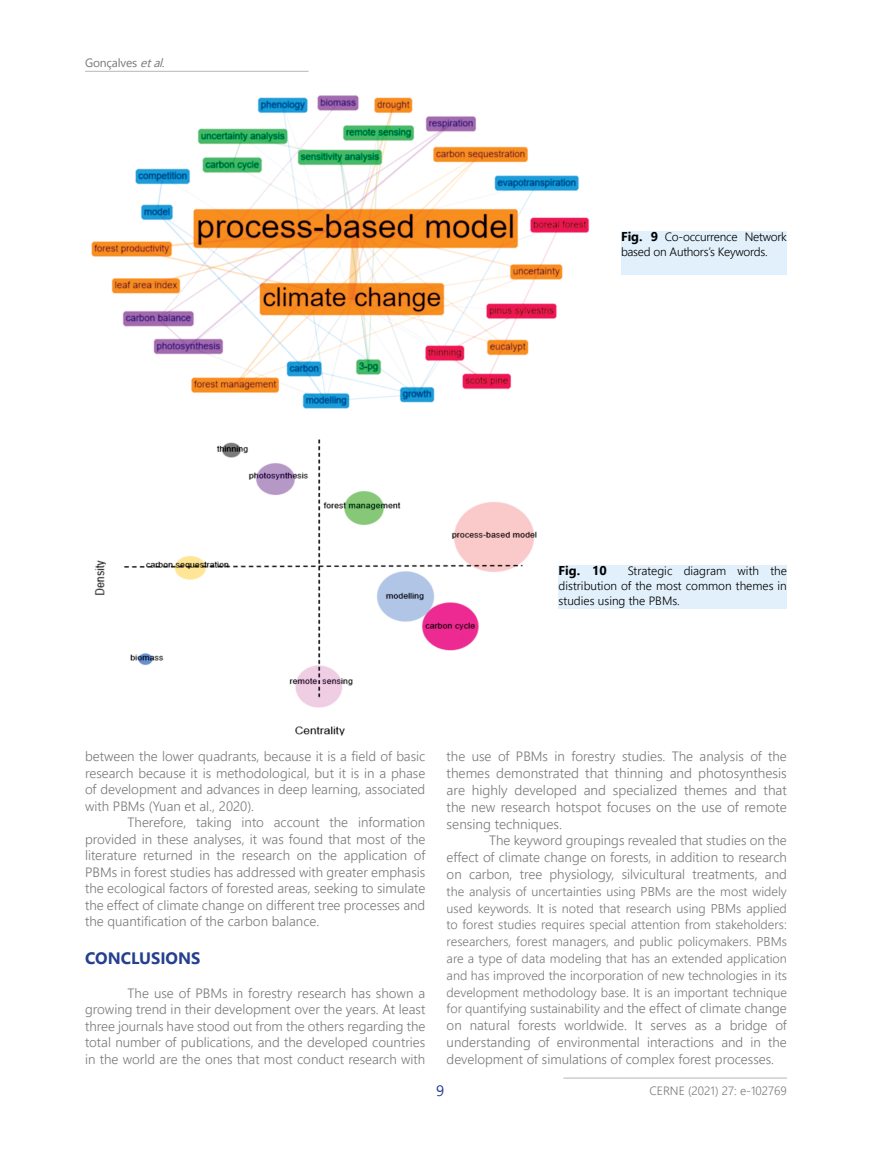
<style>
.page{position:relative;width:872px;height:1149px;background:#fff}
.page>*{position:absolute;margin:0;border:0;box-sizing:border-box;transform-origin:0 0}
.t1{font:700 16.5px "Nirmala UI";color:#25408f}
.t2{font:15px "Nirmala UI";color:#25408f}
.t3{font:300 13.8px/16.8px "Nirmala UI";color:#78797b;text-align:justify}
.t4{font:300 13.5px/16.5px "Nirmala UI";color:#78797b;text-align:justify}
.t5{font:300 12.75px/16.8px "Nirmala UI";color:#78797b;text-align:justify}
.t6{font:700 12.75px "Nirmala UI";color:#000}
.t7{font:300 12px/15px "Nirmala UI";color:#000;text-align:justify}
.t8{font:300 12px/15px "Nirmala UI";letter-spacing:-.02em;color:#000}
.t9{font:300 12px "Nirmala UI";color:#78797b}
.t10{font:12px "Nirmala UI";letter-spacing:-.015em;color:#78797b}
.s1{font-style:italic}
.s2{font-weight:700;font-size:12.75px}
.s3{font-size:13.5px}
</style>
<div class="page">
<hr style="left:563px;top:1077px;width:224px;height:1px;background:#bdbfc1">
<hr style="left:85px;top:71px;width:223px;height:1px;background:#bdbfc1">
<img style="left:91px;top:95px;width:499px;height:314px">
<div style="left:621px;top:231px;width:166px;height:44px;background:#e1f0fb"></div>
<img style="left:94px;top:439px;width:443px;height:297px">
<div style="left:558px;top:565px;width:229px;height:44px;background:#e1f0fb"></div>
<p class="t10" style="left:85px;top:53px;width:86px">Gonçalves <span class="s1">etal.</span></p>
<p class="t8" style="left:621px;top:228px;width:167px"><span class="s2">Fig. 9</span> Co-occurrence Network based on Authors’s Keywords.</p>
<p class="t6" style="left:558px;top:560px;width:50px">Fig. 10</p>
<p class="t7" style="left:558px;top:562px;width:230px;text-indent:69px">Strategic diagram with the distribution of the most common themes in studies using the PBMs.</p>
<p class="t4" style="left:85px;top:747px;width:342px">between the lower quadrants, because it is a field of basic research because it is methodological, but it is in a phase of development and advances in deep learning, associated with PBMs (Yuan et al., 2020).</p>
<p class="t4" style="left:85px;top:813px;width:342px;text-indent:43px">Therefore, taking into account the information provided in these analyses, it was found that most of the literature returned in the research on the application of PBMs in forest studies has addressed with greater emphasis the ecological factors of forested areas, seeking to simulate the effect of climate change on different tree processes and the quantification of the carbon balance.</p>
<p class="t1" style="left:85px;top:945px;width:117px">CONCLUSIONS</p>
<p class="t4" style="left:85px;top:983px;width:342px;text-indent:43px">The use of PBMs in forestry research has shown a growing trend in their development over the years. At least three journals have stood out from the others regarding the total number of publications, and the developed countries in the world are the ones that most conduct research with</p>
<p class="t4" style="left:446px;top:747px;width:342px">the use of PBMs in forestry studies. The analysis of the</p>
<p class="t3" style="left:446px;top:764px;width:342px">themes demonstrated that thinning and photosynthesis are highly developed and specialized themes and that the new research hotspot focuses on the use of remote sensing techniques.</p>
<p class="t4" style="left:446px;top:831px;width:342px;text-indent:43px">The keyword groupings revealed that studies on the effect of climate change on forests, in addition to research on carbon, tree physiology, silvicultural treatments, and</p>
<p class="t5" style="left:446px;top:881px;width:342px">the analysis of uncertainties using PBMs are the most widely used keywords. It is noted that research using PBMs applied to forest studies requires special attention from stakeholders: researchers, forest managers, and public policymakers. PBMs are a type of data modeling that has an extended application and has improved the incorporation of new technologies in its development methodology base. It is an important technique for quantifying sustainability and <span class="s3">the effect of climate change</span></p>
<p class="t4" style="left:446px;top:1016px;width:342px">on natural forests worldwide. It serves as a bridge of understanding of environmental interactions and in the development of simulations of complex forest processes.</p>
<p class="t2" style="left:436px;top:1078px;width:10px">9</p>
<p class="t9" style="left:649px;top:1080px;width:139px">CERNE (2021) 27: e-102769</p>
</div>
